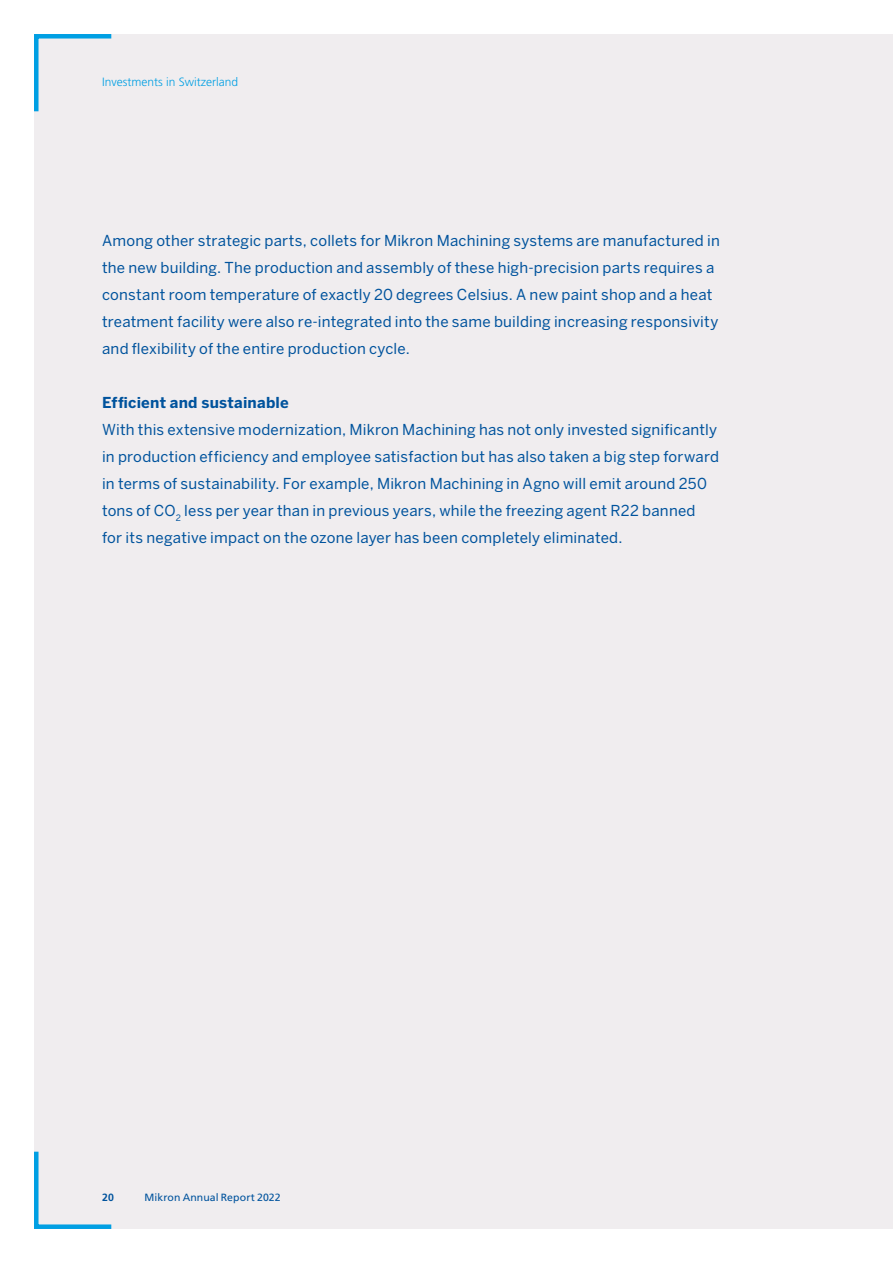
<style>
.page{position:relative;width:893px;height:1263px;background:#fff}
.page>*{position:absolute;margin:0;border:0;box-sizing:border-box;transform-origin:0 0}
.t1{font:15px/27px "Benton Sans";letter-spacing:.015em;color:#00539d}
.t2{font:700 15px "Benton Sans";letter-spacing:.015em;color:#00539d}
.t3{font:300 12px "Frutiger LT Std";color:#009fe3}
.t4{font:10.5px "Frutiger LT Std";letter-spacing:.005em;color:#00539d}
.t5{font:700 10.5px "Frutiger LT Std";color:#00539d}
</style>
<div class="page">
<div style="left:34px;top:34px;width:859px;height:1195px;background:#f0edef"></div>
<svg style="left:34px;top:1151px;width:78px;height:78px"></svg>
<svg style="left:34px;top:34px;width:78px;height:78px"></svg>
<p class="t3" style="left:102px;top:75px;width:137px">Investments in Switzerland</p>
<p class="t1" style="left:102px;top:227px;width:619px">Among other strategic parts, collets for Mikron Machining systems are manufactured in the new building. The production and assembly of these high-precision parts requires a constant room temperature of exactly 20 degrees Celsius. A new paint shop and a heat treatment facility were also re-integrated into the same building increasing responsivity and flexibility of the entire production cycle.</p>
<p class="t2" style="left:102px;top:393px;width:188px">Efficient and sustainable</p>
<p class="t1" style="left:102px;top:416px;width:619px">With this extensive modernization, Mikron Machining has not only invested significantly in production efficiency and employee satisfaction but has also taken a big step forward in terms of sustainability. For example, Mikron Machining in Agno will emit around 250 tons of CO<sub>2</sub> less per year than in previous years, while the freezing agent R22 banned for its negative impact on the ozone layer has been completely eliminated.</p>
<p class="t5" style="left:102px;top:1191px;width:13px">20</p>
<p class="t4" style="left:145px;top:1191px;width:138px">Mikron Annual Report 2022</p>
</div>
